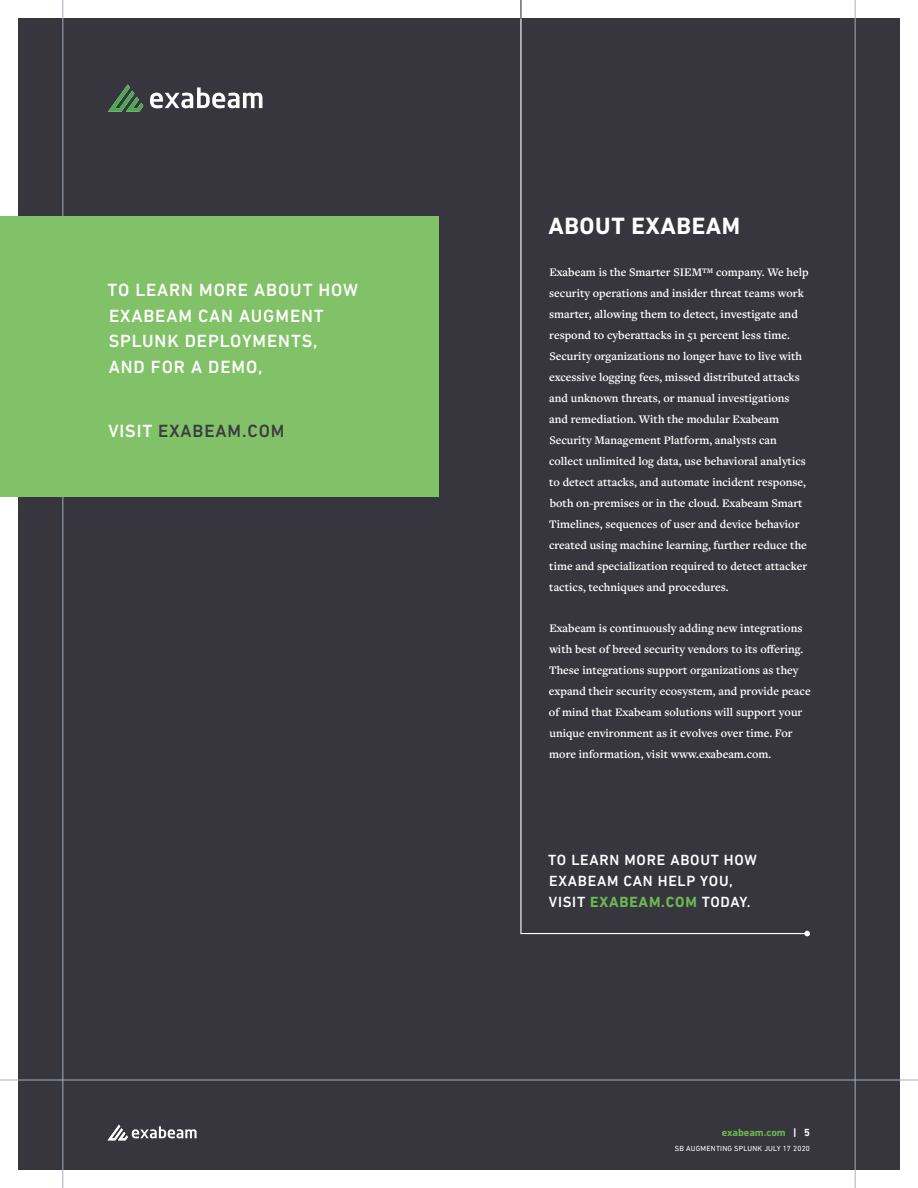
<style>
.page{position:relative;width:918px;height:1188px;background:#fff}
.page>*{position:absolute;margin:0;border:0;box-sizing:border-box;transform-origin:0 0}
.t1{font:700 24px "DIN Next LT Pro";letter-spacing:.025em;color:#fff}
.t2{font:500 18px/25.5px "DIN Next LT Pro";letter-spacing:.05em;color:#fff}
.t3{font:500 18px "DIN Next LT Pro";letter-spacing:.05em;color:#3d3c42}
.t4{font:500 15px/21px "DIN Next LT Pro";letter-spacing:.05em;color:#fff}
.t5{font:600 12px/21px "Freight Text Pro";color:#fff}
.t6{font:700 10.5px "DIN Next LT Pro";color:#6aba4f}
.t7{font:7.5px "DIN Next LT Pro";letter-spacing:.025em;color:#fff}
.s1{color:#fff}
.s2{font-weight:700;color:#6aba4f}
</style>
<div class="page">
<div style="left:18px;top:18px;width:882px;height:1152px;background:#37363f"></div>
<hr style="left:0;top:1080px;width:918px;height:1px;background:#a5afbc">
<hr style="left:63px;top:0;width:1px;height:1188px;background:#a5afbc">
<hr style="left:855px;top:0;width:1px;height:1188px;background:#a5afbc">
<svg style="left:108px;top:1125px;width:89px;height:15px"></svg>
<svg style="left:520px;top:17px;width:288px;height:918px"></svg>
<svg style="left:804px;top:931px;width:6px;height:5px"></svg>
<svg style="left:520px;top:0;width:1px;height:18px"></svg>
<svg style="left:108px;top:84px;width:35px;height:28px"></svg>
<svg style="left:150px;top:87px;width:112px;height:21px"></svg>
<div style="left:1px;top:216px;width:438px;height:281px;background:#81c167"></div>
<h2 class="t2" style="left:108px;top:279px;width:252px">TO LEARN MORE ABOUT HOW<br>EXABEAM CAN AUGMENT<br>SPLUNK DEPLOYMENTS,<br>AND FOR A DEMO,</h2>
<h2 class="t3" style="left:108px;top:425px;width:178px"><span class="s1">VISIT</span> EXABEAM.COM</h2>
<h1 class="t1" style="left:548px;top:216px;width:193px">ABOUT EXABEAM</h1>
<p class="t5" style="left:549px;top:263px;width:261px">Exabeam is the Smarter SIEM™ company. We help security operations and insider threat teams work smarter, allowing them to detect, investigate and respond to cyberattacks in 51 percent less time.<br>Security organizations no longer have to live with excessive logging fees, missed distributed attacks and unknown threats, or manual investigations and remediation. With the modular Exabeam Security Management Platform, analysts can collect unlimited log data, use behavioral analytics to detect attacks, and automate incident response, both on-premises or in the cloud. Exabeam Smart Timelines, sequences of user and device behavior created using machine learning, further reduce the time and specialization required to detect attacker tactics, techniques and procedures.</p>
<p class="t5" style="left:549px;top:619px;width:263px">Exabeam is continuously adding new integrations with best of breed security vendors to its offering.<br>These integrations support organizations as they expand their security ecosystem, and provide peace of mind that Exabeam solutions will support your unique environment as it evolves over time. For more information, visit www.exabeam.com.</p>
<p class="t4" style="left:548px;top:850px;width:210px">TO LEARN MORE ABOUT HOW<br>EXABEAM CAN HELP YOU,<br>VISIT <span class="s2">EXABEAM.COM</span> TODAY.</p>
<p class="t6" style="left:722px;top:1129px;width:90px">exabeam.com <span class="s1">| 5</span></p>
<p class="t7" style="left:675px;top:1144px;width:137px">SB AUGMENTING SPLUNK JULY 17 2020</p>
</div>
